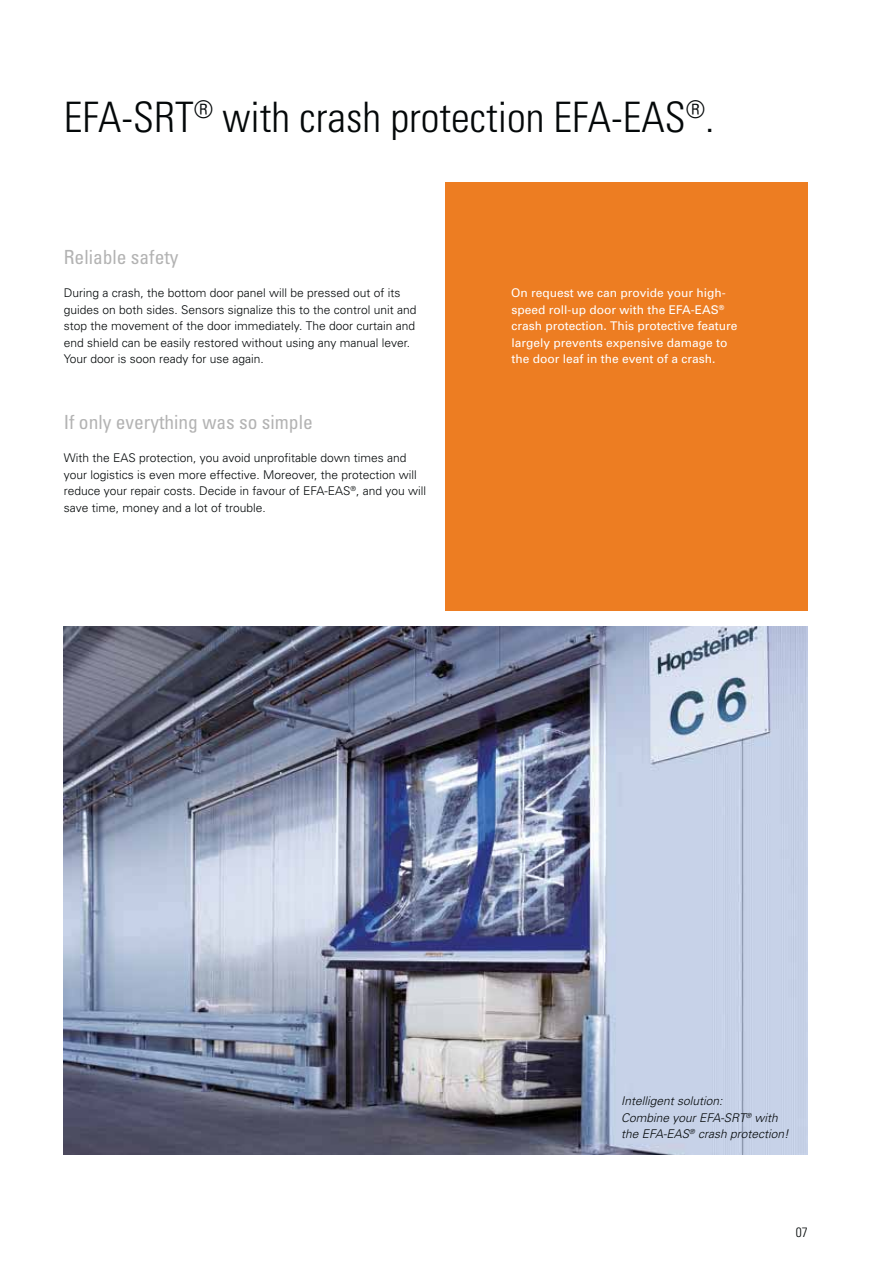
<style>
.page{position:relative;width:893px;height:1263px;background:#fff}
.page>*{position:absolute;margin:0;border:0;box-sizing:border-box;transform-origin:0 0}
.t1{font:300 condensed 42px "Univers";color:#040809}
.t2{font:condensed 19.5px "Univers";color:#b3b3b3}
.t3{font:300 condensed 13.5px "Univers";color:#040809}
.t4{font:300 12px/16.5px "Univers";color:#040809}
.t5{font:12px/16.5px "Univers";color:#fff}
.t6{font:italic 300 12px/16.5px "Univers";color:#040809}
</style>
<div class="page">
<div style="left:445px;top:182px;width:363px;height:428px;background:#ed7d22"></div>
<img style="left:64px;top:627px;width:744px;height:528px">
<h1 class="t1" style="left:64px;top:102px;width:652px">EFA-SRT<sup>®</sup> with crash protection EFA-EAS<sup>®</sup>.</h1>
<h2 class="t2" style="left:64px;top:250px;width:116px">Reliable safety</h2>
<p class="t4" style="left:64px;top:286px;width:354px">During a crash, the bottom door panel will be pressed out of its guides on both sides. Sensors signalize this to the control unit and stop the movement of the door immediately. The door curtain and end shield can be easily restored without using any manual lever.<br>Your door is soon ready for use again.</p>
<h2 class="t2" style="left:64px;top:415px;width:250px">If only everything was so simple</h2>
<p class="t4" style="left:64px;top:451px;width:364px">With the EAS protection, you avoid unprofitable down times and your logistics is even more effective. Moreover, the protection will reduce your repair costs. Decide in favour of EFA-EAS<sup>®</sup>, and you will save time, money and a lot of trouble.</p>
<p class="t5" style="left:511px;top:286px;width:228px">On request we can provide your high&shy;speed roll-up door with the EFA-EAS<sup>® </sup>crash protection. This protective feature largely prevents expensive damage to the door leaf in the event of a crash.</p>
<p class="t6" style="left:621px;top:1094px;width:169px">Intelligent solution:<br>Combine your EFA-SRT<sup>®</sup> with the EFA-EAS<sup>®</sup> crash protection!</p>
<p class="t3" style="left:796px;top:1227px;width:14px">07</p>
</div>
